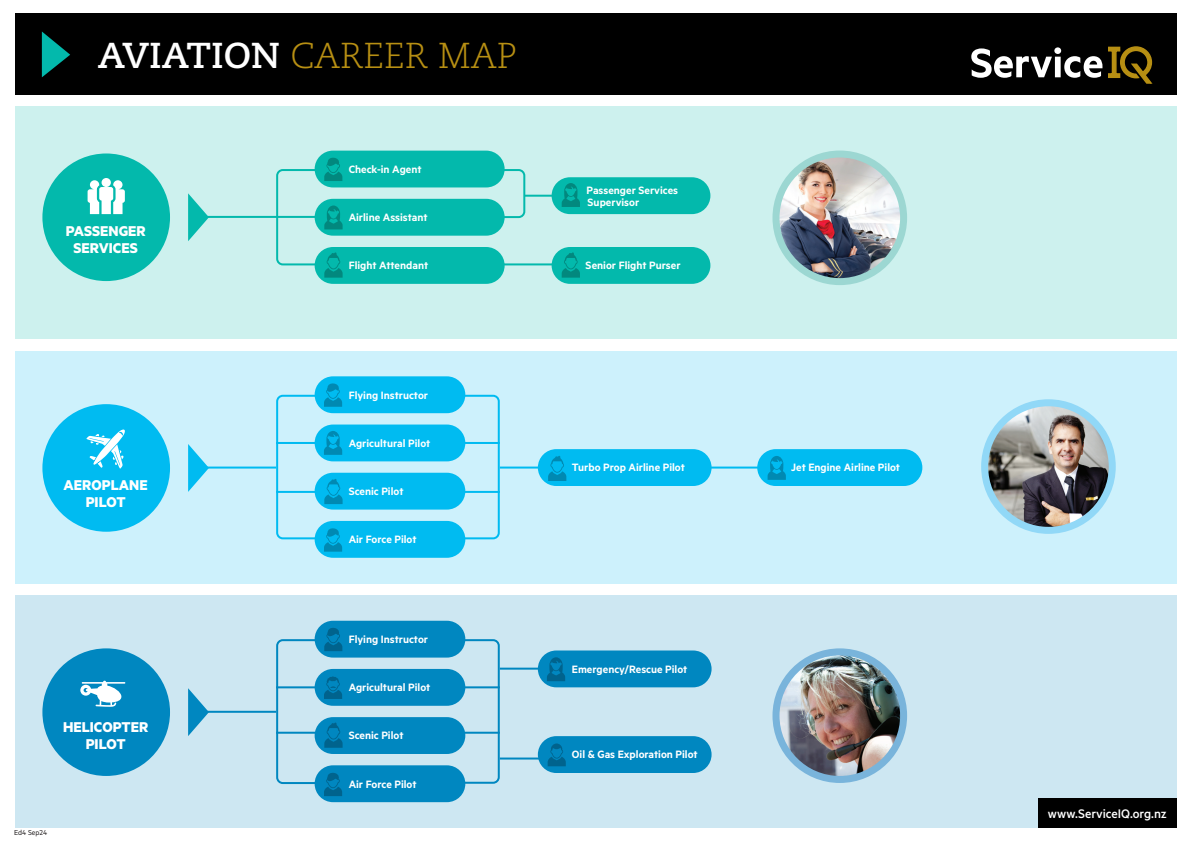
<style>
.page{position:relative;width:1191px;height:842px;background:#fff}
.page>*{position:absolute;margin:0;border:0;box-sizing:border-box;transform-origin:0 0}
.t1{font:300 36px "Caecilia LT Std";color:#b78f13}
.t2{font:700 16px/17px "Metric";color:#fff;text-align:center}
.t3{font:500 14px "Metric";letter-spacing:-.005em;color:#fff}
.t4{font:600 12px/12px "Metric";color:#fff}
.t5{font:8px "Metric";color:#231f20}
.s1{font-weight:700;color:#fff}
</style>
<div class="page">
<div style="left:15px;top:351px;width:1161px;height:232px;background:#cdf1fc"></div>
<div style="left:15px;top:595px;width:1161px;height:233px;background:#cde7f2"></div>
<div style="left:15px;top:106px;width:1161px;height:233px;background:#cdf1ee"></div>
<hr style="left:198px;top:216px;width:131px;height:2px;background:#03b9ac">
<div style="left:15px;top:14px;width:1161px;height:81px;background:#000"></div>
<div style="left:1037px;top:799px;width:139px;height:29px;background:#000"></div>
<svg style="left:971px;top:46px;width:182px;height:38px"></svg>
<div style="left:551px;top:177px;width:159px;height:37px;background:#03b9ac;border-radius:18px"></div>
<svg style="left:188px;top:193px;width:21px;height:48px"></svg>
<div style="left:42px;top:153px;width:128px;height:128px;background:#03b9ac;border-radius:50%"></div>
<svg style="left:88px;top:180px;width:11px;height:34px"></svg>
<svg style="left:113px;top:180px;width:12px;height:34px"></svg>
<div style="left:102px;top:178px;width:9px;height:9px;background:#fff;border-radius:50%"></div>
<div style="left:99px;top:187px;width:14px;height:14px;background:#fff;border-radius:2px"></div>
<div style="left:315px;top:247px;width:189px;height:37px;background:#03b9ac;border-radius:18px"></div>
<div style="left:551px;top:247px;width:159px;height:37px;background:#03b9ac;border-radius:18px"></div>
<div style="left:315px;top:151px;width:189px;height:36px;background:#03b9ac;border-radius:18px"></div>
<svg style="left:275px;top:157px;width:305px;height:121px"></svg>
<svg style="left:42px;top:31px;width:28px;height:46px"></svg>
<img style="left:776px;top:154px;width:127px;height:128px;border-radius:64px">
<div style="left:772px;top:151px;width:135px;height:134px;border:7px solid #9cd7d2;border-radius:50%"></div>
<hr style="left:198px;top:467px;width:78px;height:2px;background:#00bbf1">
<hr style="left:500px;top:467px;width:335px;height:2px;background:#00bbf1">
<div style="left:757px;top:449px;width:165px;height:37px;background:#00bbf1;border-radius:18px"></div>
<svg style="left:767px;top:456px;width:19px;height:24px"></svg>
<svg style="left:188px;top:444px;width:21px;height:48px"></svg>
<div style="left:42px;top:404px;width:128px;height:128px;background:#00bbf1;border-radius:50%"></div>
<svg style="left:86px;top:429px;width:39px;height:40px"></svg>
<div style="left:538px;top:449px;width:173px;height:37px;background:#00bbf1;border-radius:18px"></div>
<svg style="left:548px;top:456px;width:18px;height:25px"></svg>
<div style="left:315px;top:376px;width:150px;height:37px;background:#00bbf1;border-radius:18px"></div>
<div style="left:315px;top:521px;width:150px;height:37px;background:#00bbf1;border-radius:18px"></div>
<svg style="left:275px;top:382px;width:226px;height:170px"></svg>
<img style="left:986px;top:403px;width:126px;height:126px">
<div style="left:981px;top:399px;width:134px;height:135px;border:7px solid #91d8f7;border-radius:50%"></div>
<hr style="left:198px;top:711px;width:78px;height:2px;background:#0087c0">
<hr style="left:500px;top:668px;width:77px;height:2px;background:#0087c0">
<hr style="left:500px;top:757px;width:77px;height:2px;background:#0087c0">
<svg style="left:188px;top:688px;width:21px;height:48px"></svg>
<div style="left:42px;top:648px;width:128px;height:128px;background:#0087c0;border-radius:50%"></div>
<svg style="left:80px;top:681px;width:45px;height:26px"></svg>
<div style="left:538px;top:650px;width:173px;height:37px;background:#0087c0;border-radius:18px"></div>
<svg style="left:547px;top:657px;width:18px;height:24px"></svg>
<div style="left:538px;top:736px;width:173px;height:37px;background:#0087c0;border-radius:18px"></div>
<svg style="left:547px;top:743px;width:19px;height:23px"></svg>
<div style="left:315px;top:621px;width:150px;height:37px;background:#0087c0;border-radius:18px"></div>
<div style="left:315px;top:765px;width:150px;height:37px;background:#0087c0;border-radius:18px"></div>
<svg style="left:275px;top:627px;width:226px;height:169px"></svg>
<img style="left:780px;top:654px;width:123px;height:124px">
<div style="left:772px;top:648px;width:135px;height:135px;border:7px solid #79b4db;border-radius:50%"></div>
<h1 class="t1" style="left:98px;top:36px;width:421px"><span class="s1">AVIATION</span> CAREER MAP</h1>
<h2 class="t2" style="left:66px;top:222px;width:81px">PASSENGER<br>SERVICES</h2>
<p class="t4" style="left:349px;top:163px;width:74px">Check-in Agent</p>
<p class="t4" style="left:349px;top:211px;width:80px">Airline Assistant</p>
<p class="t4" style="left:586px;top:183px;width:93px">Passenger Services<br>Supervisor</p>
<p class="t4" style="left:349px;top:259px;width:81px">Flight Attendant</p>
<p class="t4" style="left:585px;top:259px;width:96px">Senior Flight Purser</p>
<h2 class="t2" style="left:64px;top:476px;width:86px">AEROPLANE<br>PILOT</h2>
<h2 class="t2" style="left:63px;top:718px;width:87px">HELICOPTER<br>PILOT</h2>
<p class="t5" style="left:14px;top:828px;width:34px">Ed4 Sep24</p>
<p class="t4" style="left:349px;top:389px;width:81px">Flying Instructor</p>
<p class="t4" style="left:349px;top:437px;width:83px">Agricultural Pilot</p>
<p class="t4" style="left:349px;top:485px;width:56px">Scenic Pilot</p>
<p class="t4" style="left:349px;top:533px;width:69px">Air Force Pilot</p>
<p class="t4" style="left:349px;top:633px;width:81px">Flying Instructor</p>
<p class="t4" style="left:349px;top:681px;width:83px">Agricultural Pilot</p>
<p class="t4" style="left:349px;top:729px;width:56px">Scenic Pilot</p>
<p class="t4" style="left:349px;top:777px;width:69px">Air Force Pilot</p>
<p class="t4" style="left:572px;top:461px;width:114px">Turbo Prop Airline Pilot</p>
<p class="t4" style="left:572px;top:663px;width:117px">Emergency/Rescue Pilot</p>
<p class="t4" style="left:572px;top:748px;width:127px">Oil &amp; Gas Exploration Pilot</p>
<p class="t4" style="left:791px;top:461px;width:110px">Jet Engine Airline Pilot</p>
<p class="t3" style="left:1047px;top:805px;width:120px">www.ServiceIQ.org.nz</p>
</div>
